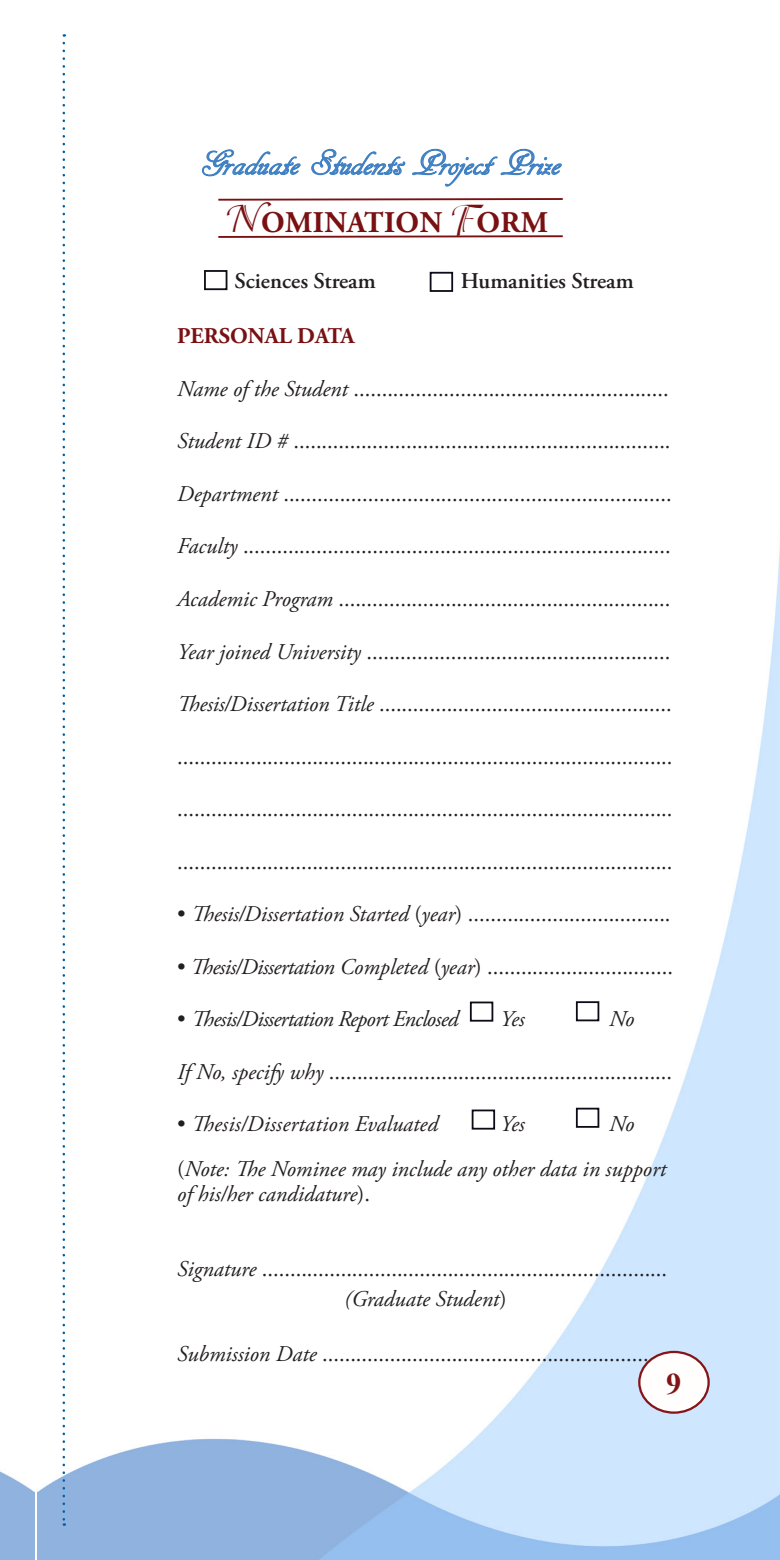
<style>
.page{position:relative;width:780px;height:1560px;background:#fff}
.page>*{position:absolute;margin:0;border:0;box-sizing:border-box;transform-origin:0 0}
.t1{font:37.5px "ARDECODE";color:#4181c3}
.t2{font:700 30px "Adobe Garamond Pro";letter-spacing:.015em;color:#791113}
.t3{font:700 30px "Times New Roman";color:#821416}
.t4{font:22.5px "Adobe Garamond Pro";color:#231f20}
.t5{font:italic 22.5px/25px "Adobe Garamond Pro";color:#231f20}
.t6{font:italic 22.5px "Adobe Garamond Pro";letter-spacing:-.03em;color:#231f20}
.t7{font:600 22.5px "Adobe Garamond Pro";color:#231f20}
.t8{font:700 22.5px "Adobe Garamond Pro";color:#791113}
.s1{font-family:"Adorable";font-weight:400;font-size:42.5px}
.s2{font-style:italic}
.s3{font-style:normal}
</style>
<div class="page">
<img style="left:0;top:1471px;width:34px;height:88px">
<img style="left:37px;top:65px;width:743px;height:1494px">
<svg style="left:63px;top:43px;width:2px;height:1482px"></svg>
<div style="left:204px;top:270px;width:23px;height:20px;border:2px solid #0b0c17"></div>
<div style="left:429px;top:272px;width:24px;height:20px;border:2px solid #0b0c17"></div>
<div style="left:470px;top:1001px;width:23px;height:20px;border:2px solid #0b0c17"></div>
<div style="left:576px;top:1001px;width:23px;height:20px;border:2px solid #0b0c17"></div>
<div style="left:471px;top:1109px;width:24px;height:20px;border:2px solid #0b0c17"></div>
<div style="left:576px;top:1107px;width:23px;height:20px;border:2px solid #0b0c17"></div>
<svg style="left:201px;top:148px;width:100px;height:29px"></svg>
<svg style="left:310px;top:148px;width:252px;height:39px"></svg>
<div style="left:639px;top:1351px;width:69px;height:61px;background:#fffefc;border-radius:50%"></div>
<div style="left:638px;top:1350px;width:71px;height:63px;border:2px solid #851518;border-radius:50%"></div>
<hr style="left:218px;top:235px;width:344px;height:3px;background:#791113">
<hr style="left:218px;top:198px;width:344px;height:3px;background:#791113">
<p class="t1" style="left:194px;top:141px;width:368px">Graduate Students Project Prize</p>
<p class="t2" style="left:225px;top:205px;width:325px"><span class="s1">N</span>OMINATION <span class="s1">F</span>ORM</p>
<p class="t7" style="left:234px;top:268px;width:143px">Sciences Stream</p>
<p class="t7" style="left:461px;top:268px;width:174px">Humanities Stream</p>
<p class="t8" style="left:177px;top:323px;width:179px">PERSONAL DATA</p>
<p class="t4" style="left:177px;top:375px;width:493px"><span class="s2">Name of the Student</span> ........................................................</p>
<p class="t4" style="left:177px;top:427px;width:495px"><span class="s2">Student ID #</span> ...................................................................</p>
<p class="t4" style="left:177px;top:480px;width:496px"><span class="s2">Department</span> .....................................................................</p>
<p class="t4" style="left:177px;top:532px;width:495px"><span class="s2">Faculty</span> ............................................................................</p>
<p class="t4" style="left:177px;top:585px;width:494px"><span class="s2">Academic Program</span> ...........................................................</p>
<p class="t4" style="left:177px;top:637px;width:494px"><span class="s2">Year joined University</span> ......................................................</p>
<p class="t4" style="left:177px;top:690px;width:496px"><span class="s2">Thesis/Dissertation Title</span> ....................................................</p>
<p class="t4" style="left:177px;top:742px;width:496px">........................................................................................</p>
<p class="t4" style="left:177px;top:795px;width:496px">........................................................................................</p>
<p class="t4" style="left:177px;top:847px;width:496px">........................................................................................</p>
<p class="t4" style="left:177px;top:900px;width:495px">• <span class="s2">Thesis/Dissertation Started</span> (<span class="s2">year</span>) ....................................</p>
<p class="t4" style="left:177px;top:952px;width:497px">• <span class="s2">Thesis/Dissertation Completed</span> (<span class="s2">year</span>) .................................</p>
<p class="t6" style="left:177px;top:1005px;width:283px"><span class="s3">•</span> Thesis/Dissertation Report Enclosed</p>
<p class="t5" style="left:500px;top:1007px;width:26px">Yes</p>
<p class="t5" style="left:609px;top:1007px;width:27px">No</p>
<p class="t4" style="left:177px;top:1057px;width:496px"><span class="s2">If No, specify why</span> .............................................................</p>
<p class="t5" style="left:177px;top:1112px;width:262px"><span class="s3">•</span> Thesis/Dissertation Evaluated</p>
<p class="t5" style="left:500px;top:1112px;width:26px">Yes</p>
<p class="t5" style="left:609px;top:1112px;width:27px">No</p>
<p class="t5" style="left:177px;top:1157px;width:490px"><span class="s3">(</span>Note: The Nominee may include any other data in support of his/her candidature<span class="s3">).</span></p>
<p class="t4" style="left:177px;top:1255px;width:491px"><span class="s2">Signature</span> ........................................................................</p>
<p class="t5" style="left:344px;top:1287px;width:164px">(Graduate Student<span class="s3">)</span></p>
<p class="t4" style="left:177px;top:1340px;width:495px"><span class="s2">Submission Date</span> ..............................................................</p>
<p class="t3" style="left:666px;top:1363px;width:17px">9</p>
</div>
